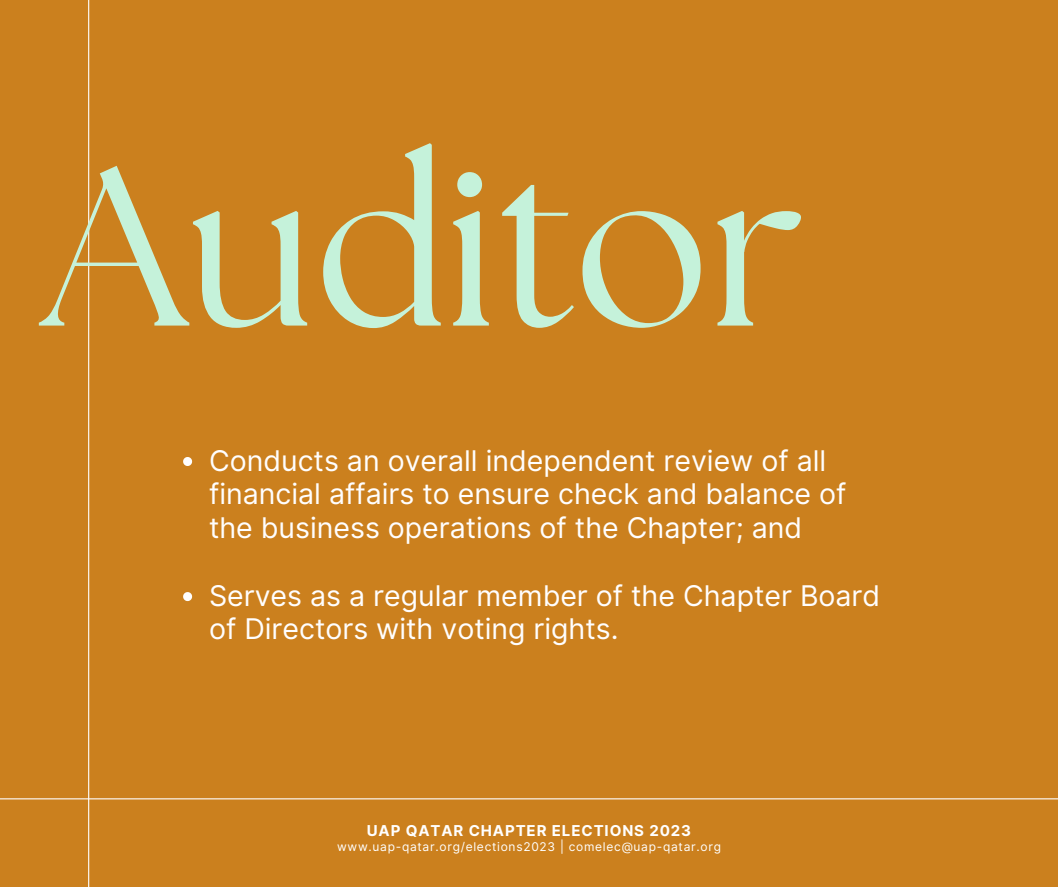
<style>
.page{position:relative;width:1058px;height:887px;background:#fff}
.page>*{position:absolute;margin:0;border:0;box-sizing:border-box;transform-origin:0 0}
.t1{font:225.6px "The Seasons";color:#c5f2da}
.t2{font:28.5px/33.8px "Inter";color:#fffefe}
.t3{font:700 15px "Inter";letter-spacing:.06em;color:#fff}
.t4{font:12px "Inter";letter-spacing:.06em;color:#fff}
</style>
<div class="page">
<div style="left:0;top:0;width:1058px;height:886px;background:#cb801e"></div>
<hr style="left:0;top:798px;width:1057px;height:1px;background:#fffefe">
<hr style="left:88px;top:0;width:1px;height:886px;background:#fffefe">
<svg style="left:183px;top:457px;width:9px;height:9px"></svg>
<svg style="left:183px;top:592px;width:9px;height:9px"></svg>
<h1 class="t1" style="left:43px;top:145px;width:764px">Auditor</h1>
<p class="t2" style="left:209px;top:443px;width:639px">Conducts an overall independent review of all financial affairs to ensure check and balance of the business operations of the Chapter; and</p>
<p class="t2" style="left:209px;top:578px;width:672px">Serves as a regular member of the Chapter Board of Directors with voting rights.</p>
<p class="t3" style="left:367px;top:821px;width:326px">UAP QATAR CHAPTER ELECTIONS 2023</p>
<p class="t4" style="left:337px;top:839px;width:385px">www.uap-qatar.org/elections2023 | comelec@uap-qatar.org</p>
</div>
